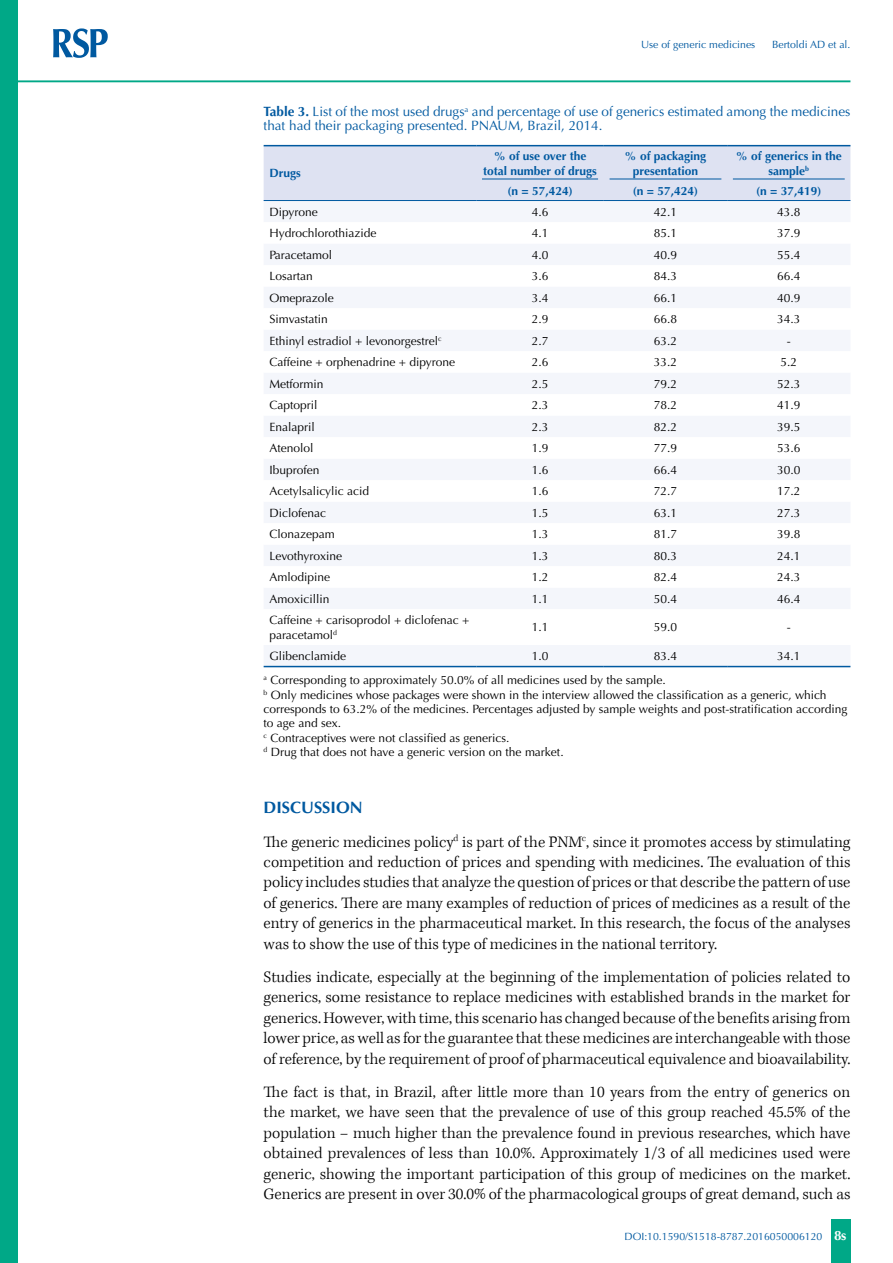
<style>
.page{position:relative;width:893px;height:1263px;background:#fff}
.page>*{position:absolute;margin:0;border:0;box-sizing:border-box;transform-origin:0 0}
.t1{font:300 16.5px/20.4px "Kepler Std";color:#000;text-align:justify}
.t2{font:700 16.5px "Optima";color:#0059a0}
.t3{font:13.5px/14.2px "Optima";color:#0059a0}
.t4{font:700 13.5px "Optima";color:#fff}
.t5{font:12px/14.4px "Optima";color:#000}
.t6{font:700 12px/14.4px "Optima";color:#0059a0;text-align:center}
.t7{font:10.5px "Optima";color:#0059a0}
.s1{font-weight:700}
</style>
<div class="page">
<div style="left:831px;top:1220px;width:20px;height:43px;background:#00a887"></div>
<div style="left:0;top:0;width:18px;height:1263px;background:#00a887"></div>
<svg style="left:53px;top:28px;width:55px;height:30px"></svg>
<hr style="left:18px;top:80px;width:832px;height:2px;background:#00a887">
<div style="left:264px;top:146px;width:586px;height:54px;background:#dee2f2"></div>
<div style="left:264px;top:201px;width:586px;height:465px;background:#f4f6fb"></div>
<svg style="left:264px;top:222px;width:586px;height:423px"></svg>
<hr style="left:264px;top:666px;width:212px;height:1px;background:#0059a0">
<hr style="left:476px;top:666px;width:128px;height:1px;background:#0059a0">
<hr style="left:604px;top:666px;width:123px;height:1px;background:#0059a0">
<hr style="left:727px;top:666px;width:123px;height:1px;background:#0059a0">
<hr style="left:476px;top:145px;width:128px;height:1px;background:#0059a0">
<hr style="left:604px;top:145px;width:123px;height:1px;background:#0059a0">
<hr style="left:727px;top:145px;width:123px;height:1px;background:#0059a0">
<hr style="left:476px;top:200px;width:128px;height:1px;background:#0059a0">
<hr style="left:604px;top:200px;width:123px;height:1px;background:#0059a0">
<hr style="left:727px;top:200px;width:123px;height:1px;background:#0059a0">
<hr style="left:264px;top:145px;width:212px;height:1px;background:#0059a0">
<hr style="left:264px;top:200px;width:212px;height:1px;background:#0059a0">
<hr style="left:482px;top:179px;width:116px;height:1px;background:#0059a0">
<hr style="left:610px;top:179px;width:111px;height:1px;background:#0059a0">
<hr style="left:733px;top:179px;width:112px;height:1px;background:#0059a0">
<p class="t7" style="left:641px;top:38px;width:116px">Use of generic medicines</p>
<p class="t7" style="left:772px;top:38px;width:80px">Bertoldi AD et al.</p>
<p class="t3" style="left:264px;top:105px;width:588px"><span class="s1">Table 3.</span> List of the most used drugs<sup>a</sup> and percentage of use of generics estimated among the medicines that had their packaging presented. PNAUM, Brazil, 2014.</p>
<p class="t6" style="left:269px;top:166px;width:33px">Drugs</p>
<p class="t6" style="left:483px;top:149px;width:115px">% of use over the total number of drugs</p>
<p class="t6" style="left:625px;top:149px;width:83px">% of packaging presentation</p>
<p class="t6" style="left:736px;top:149px;width:107px">% of generics in the sample<sup>b</sup></p>
<p class="t6" style="left:507px;top:184px;width:67px">(n = 57,424)</p>
<p class="t6" style="left:633px;top:184px;width:67px">(n = 57,424)</p>
<p class="t6" style="left:756px;top:184px;width:67px">(n = 37,419)</p>
<p class="t5" style="left:269px;top:205px;width:50px">Dipyrone</p>
<p class="t5" style="left:532px;top:205px;width:18px">4.6</p>
<p class="t5" style="left:654px;top:205px;width:25px">42.1</p>
<p class="t5" style="left:777px;top:205px;width:25px">43.8</p>
<p class="t5" style="left:269px;top:226px;width:109px">Hydrochlorothiazide</p>
<p class="t5" style="left:532px;top:226px;width:18px">4.1</p>
<p class="t5" style="left:654px;top:226px;width:25px">85.1</p>
<p class="t5" style="left:777px;top:226px;width:25px">37.9</p>
<p class="t5" style="left:269px;top:248px;width:64px">Paracetamol</p>
<p class="t5" style="left:532px;top:248px;width:18px">4.0</p>
<p class="t5" style="left:654px;top:248px;width:25px">40.9</p>
<p class="t5" style="left:777px;top:248px;width:25px">55.4</p>
<p class="t5" style="left:269px;top:269px;width:45px">Losartan</p>
<p class="t5" style="left:532px;top:269px;width:18px">3.6</p>
<p class="t5" style="left:654px;top:269px;width:25px">84.3</p>
<p class="t5" style="left:777px;top:269px;width:25px">66.4</p>
<p class="t5" style="left:269px;top:291px;width:66px">Omeprazole</p>
<p class="t5" style="left:532px;top:291px;width:18px">3.4</p>
<p class="t5" style="left:654px;top:291px;width:25px">66.1</p>
<p class="t5" style="left:777px;top:291px;width:25px">40.9</p>
<p class="t5" style="left:269px;top:312px;width:60px">Simvastatin</p>
<p class="t5" style="left:532px;top:312px;width:18px">2.9</p>
<p class="t5" style="left:654px;top:312px;width:25px">66.8</p>
<p class="t5" style="left:777px;top:312px;width:25px">34.3</p>
<p class="t5" style="left:269px;top:334px;width:174px">Ethinyl estradiol + levonorgestrel<sup>c</sup></p>
<p class="t5" style="left:532px;top:334px;width:18px">2.7</p>
<p class="t5" style="left:654px;top:334px;width:25px">63.2</p>
<p class="t5" style="left:787px;top:334px;width:5px">-</p>
<p class="t5" style="left:269px;top:355px;width:187px">Caffeine + orphenadrine + dipyrone</p>
<p class="t5" style="left:532px;top:355px;width:18px">2.6</p>
<p class="t5" style="left:654px;top:355px;width:25px">33.2</p>
<p class="t5" style="left:780px;top:355px;width:18px">5.2</p>
<p class="t5" style="left:269px;top:377px;width:56px">Metformin</p>
<p class="t5" style="left:532px;top:377px;width:18px">2.5</p>
<p class="t5" style="left:654px;top:377px;width:25px">79.2</p>
<p class="t5" style="left:777px;top:377px;width:25px">52.3</p>
<p class="t5" style="left:269px;top:398px;width:50px">Captopril</p>
<p class="t5" style="left:532px;top:398px;width:18px">2.3</p>
<p class="t5" style="left:654px;top:398px;width:25px">78.2</p>
<p class="t5" style="left:777px;top:398px;width:25px">41.9</p>
<p class="t5" style="left:269px;top:420px;width:47px">Enalapril</p>
<p class="t5" style="left:532px;top:420px;width:18px">2.3</p>
<p class="t5" style="left:654px;top:420px;width:25px">82.2</p>
<p class="t5" style="left:777px;top:420px;width:25px">39.5</p>
<p class="t5" style="left:269px;top:441px;width:46px">Atenolol</p>
<p class="t5" style="left:532px;top:441px;width:18px">1.9</p>
<p class="t5" style="left:654px;top:441px;width:25px">77.9</p>
<p class="t5" style="left:777px;top:441px;width:25px">53.6</p>
<p class="t5" style="left:269px;top:463px;width:52px">Ibuprofen</p>
<p class="t5" style="left:532px;top:463px;width:18px">1.6</p>
<p class="t5" style="left:654px;top:463px;width:25px">66.4</p>
<p class="t5" style="left:777px;top:463px;width:25px">30.0</p>
<p class="t5" style="left:269px;top:484px;width:101px">Acetylsalicylic acid</p>
<p class="t5" style="left:532px;top:484px;width:18px">1.6</p>
<p class="t5" style="left:654px;top:484px;width:25px">72.7</p>
<p class="t5" style="left:777px;top:484px;width:25px">17.2</p>
<p class="t5" style="left:269px;top:506px;width:58px">Diclofenac</p>
<p class="t5" style="left:532px;top:506px;width:18px">1.5</p>
<p class="t5" style="left:654px;top:506px;width:25px">63.1</p>
<p class="t5" style="left:777px;top:506px;width:25px">27.3</p>
<p class="t5" style="left:269px;top:527px;width:67px">Clonazepam</p>
<p class="t5" style="left:532px;top:527px;width:18px">1.3</p>
<p class="t5" style="left:654px;top:527px;width:25px">81.7</p>
<p class="t5" style="left:777px;top:527px;width:25px">39.8</p>
<p class="t5" style="left:269px;top:549px;width:74px">Levothyroxine</p>
<p class="t5" style="left:532px;top:549px;width:18px">1.3</p>
<p class="t5" style="left:654px;top:549px;width:25px">80.3</p>
<p class="t5" style="left:777px;top:549px;width:25px">24.1</p>
<p class="t5" style="left:269px;top:570px;width:62px">Amlodipine</p>
<p class="t5" style="left:532px;top:570px;width:18px">1.2</p>
<p class="t5" style="left:654px;top:570px;width:25px">82.4</p>
<p class="t5" style="left:777px;top:570px;width:25px">24.3</p>
<p class="t5" style="left:269px;top:592px;width:62px">Amoxicillin</p>
<p class="t5" style="left:532px;top:592px;width:18px">1.1</p>
<p class="t5" style="left:654px;top:592px;width:25px">50.4</p>
<p class="t5" style="left:777px;top:592px;width:25px">46.4</p>
<p class="t5" style="left:269px;top:613px;width:201px">Caffeine + carisoprodol + diclofenac + paracetamol<sup>d</sup></p>
<p class="t5" style="left:532px;top:620px;width:18px">1.1</p>
<p class="t5" style="left:654px;top:620px;width:25px">59.0</p>
<p class="t5" style="left:787px;top:620px;width:5px">-</p>
<p class="t5" style="left:269px;top:649px;width:78px">Glibenclamide</p>
<p class="t5" style="left:532px;top:649px;width:18px">1.0</p>
<p class="t5" style="left:654px;top:649px;width:25px">83.4</p>
<p class="t5" style="left:777px;top:649px;width:25px">34.1</p>
<p class="t5" style="left:264px;top:673px;width:585px"><sup>a</sup> Corresponding to approximately 50.0% of all medicines used by the sample.<br><sup>b</sup> Only medicines whose packages were shown in the interview allowed the classification as a generic, which corresponds to 63.2% of the medicines. Percentages adjusted by sample weights and post-stratification according to age and sex.<br><sup>c</sup> Contraceptives were not classified as generics.<br><sup>d</sup> Drug that does not have a generic version on the market.</p>
<p class="t2" style="left:264px;top:798px;width:100px">DISCUSSION</p>
<p class="t1" style="left:264px;top:832px;width:588px">The generic medicines policy<sup>d</sup> is part of the PNM<sup>c</sup>, since it promotes access by stimulating competition and reduction of prices and spending with medicines. The evaluation of this policy includes studies that analyze the question of prices or that describe the pattern of use of generics. There are many examples of reduction of prices of medicines as a result of the entry of generics in the pharmaceutical market. In this research, the focus of the analyses was to show the use of this type of medicines in the national territory.</p>
<p class="t1" style="left:264px;top:967px;width:588px">Studies indicate, especially at the beginning of the implementation of policies related to generics, some resistance to replace medicines with established brands in the market for generics. However, with time, this scenario has changed because of the benefits arising from lower price, as well as for the guarantee that these medicines are interchangeable with those of reference, by the requirement of proof of pharmaceutical equivalence and bioavailability.</p>
<p class="t1" style="left:264px;top:1082px;width:588px">The fact is that, in Brazil, after little more than 10 years from the entry of generics on the market, we have seen that the prevalence of use of this group reached 45.5% of the population – much higher than the prevalence found in previous researches, which have obtained prevalences of less than 10.0%. Approximately 1/3 of all medicines used were generic, showing the important participation of this group of medicines on the market.<br>Generics are present in over 30.0% of the pharmacological groups of great demand, such as</p>
<p class="t7" style="left:624px;top:1230px;width:199px">DOI:10.1590/S1518-8787.2016050006120</p>
<p class="t4" style="left:834px;top:1227px;width:14px">8s</p>
</div>
